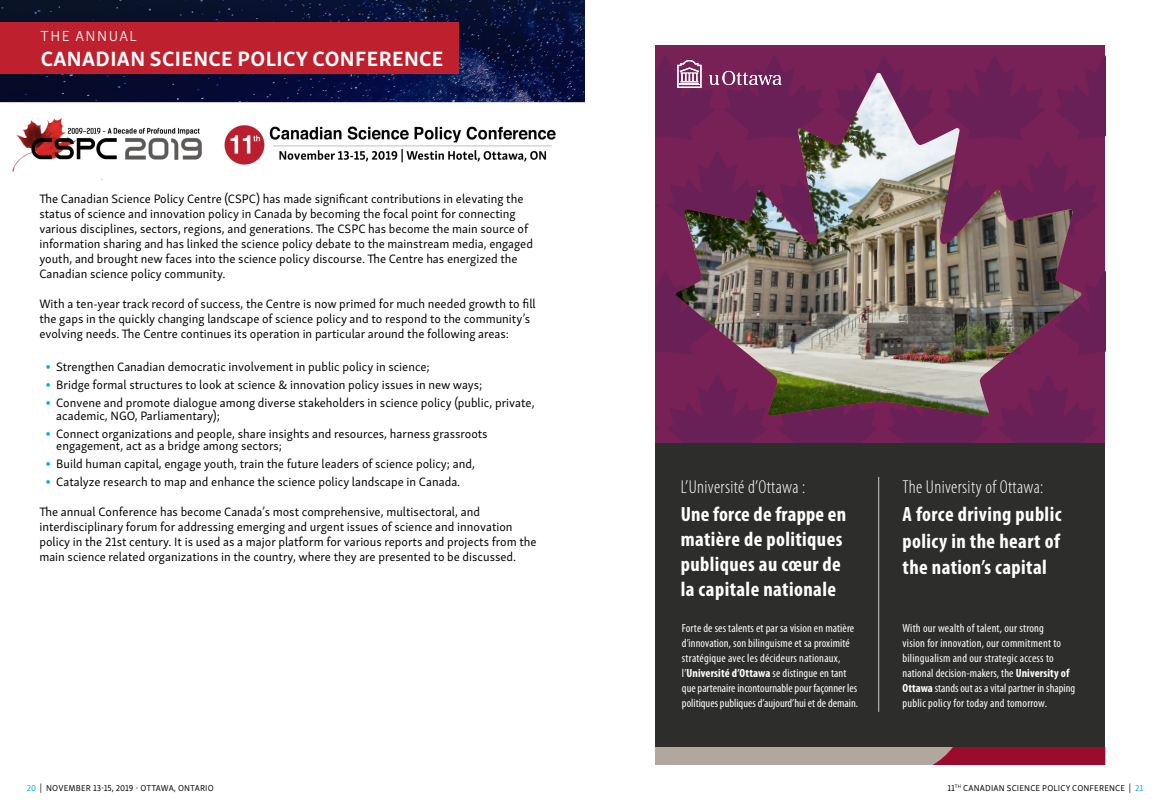
<style>
.page{position:relative;width:1170px;height:810px;background:#fff}
.page>*{position:absolute;margin:0;border:0;box-sizing:border-box;transform-origin:0 0}
.t1{font:700 21.25px "Skolar Sans Latn";letter-spacing:.02em;color:#fff}
.t2{font:700 condensed 20.62px/25px "Myriad Pro";letter-spacing:.02em;color:#fff}
.t3{font:300 condensed 18.75px "Myriad Pro";letter-spacing:.02em;color:#fff}
.t4{font:300 15px "Skolar Sans Latn";letter-spacing:.1em;color:#fff}
.t5{font:12.5px/15px "Skolar Sans Latn";color:#000}
.t6{font:condensed 11.88px/15px "Myriad Pro";letter-spacing:.01em;color:#fff}
.t7{font:8.75px "Skolar Sans Latn";letter-spacing:.02em;color:#000}
.s1{font-size:16.25px;color:#00aeef}
.s2{font-weight:700}
.s3{color:#00aeef}
</style>
<div class="page">
<img style="left:0;top:0;width:585px;height:103px">
<img style="left:12px;top:118px;width:544px;height:62px">
<svg style="left:655px;top:747px;width:450px;height:18px;background:#a96f75"></svg>
<div style="left:655px;top:45px;width:450px;height:401px;background:#782157"></div>
<svg style="left:1081px;top:55px;width:24px;height:84px"></svg>
<svg style="left:865px;top:55px;width:39px;height:18px"></svg>
<svg style="left:975px;top:55px;width:39px;height:18px"></svg>
<svg style="left:1081px;top:271px;width:24px;height:83px"></svg>
<svg style="left:655px;top:271px;width:21px;height:82px"></svg>
<svg style="left:1081px;top:184px;width:17px;height:35px"></svg>
<svg style="left:668px;top:184px;width:8px;height:28px"></svg>
<svg style="left:655px;top:184px;width:3px;height:24px"></svg>
<svg style="left:998px;top:408px;width:100px;height:36px"></svg>
<svg style="left:778px;top:416px;width:100px;height:28px"></svg>
<svg style="left:888px;top:416px;width:100px;height:28px"></svg>
<svg style="left:667px;top:408px;width:101px;height:36px"></svg>
<svg style="left:655px;top:408px;width:4px;height:36px"></svg>
<img style="left:676px;top:73px;width:405px;height:343px">
<div style="left:655px;top:444px;width:450px;height:303px;background:#2d2d2c"></div>
<svg style="left:655px;top:55px;width:169px;height:85px"></svg>
<hr style="left:878px;top:477px;width:1px;height:235px;background:#fff">
<div style="left:0;top:22px;width:459px;height:52px;background:#be202e"></div>
<p class="t4" style="left:41px;top:25px;width:98px">THE ANNUAL</p>
<h1 class="t1" style="left:41px;top:42px;width:404px">CANADIAN SCIENCE POLICY CONFERENCE</h1>
<p class="t5" style="left:39px;top:190px;width:495px">The Canadian Science Policy Centre (CSPC) has made significant contributions in elevating the status of science and innovation policy in Canada by becoming the focal point for connecting various disciplines, sectors, regions, and generations. The CSPC has become the main source of information sharing and has linked the science policy debate to the mainstream media, engaged youth, and brought new faces into the science policy discourse. The Centre has energized the Canadian science policy community.</p>
<p class="t5" style="left:39px;top:295px;width:498px">With a ten-year track record of success, the Centre is now primed for much needed growth to fill the gaps in the quickly changing landscape of science policy and to respond to the community’s evolving needs. The Centre continues its operation in particular around the following areas:</p>
<p class="t5" style="left:45px;top:358px;width:386px"><span class="s1">•</span> Strengthen Canadian democratic involvement in public policy in science;</p>
<p class="t5" style="left:45px;top:376px;width:439px"><span class="s1">•</span> Bridge formal structures to look at science &amp; innovation policy issues in new ways;</p>
<p class="t5" style="left:56px;top:396px;width:480px;line-height:12.5px;text-indent:-11px"><span class="s1">•</span> Convene and promote dialogue among diverse stakeholders in science policy (public, private, academic, NGO, Parliamentary);</p>
<p class="t5" style="left:56px;top:426px;width:433px;line-height:12.5px;text-indent:-11px"><span class="s1">•</span> Connect organizations and people, share insights and resources, harness grassroots engagement, act as a bridge among sectors;</p>
<p class="t5" style="left:45px;top:456px;width:432px"><span class="s1">•</span> Build human capital, engage youth, train the future leaders of science policy; and,</p>
<p class="t5" style="left:45px;top:474px;width:417px"><span class="s1">•</span> Catalyze research to map and enhance the science policy landscape in Canada.</p>
<p class="t5" style="left:39px;top:504px;width:499px">The annual Conference has become Canada’s most comprehensive, multisectoral, and interdisciplinary forum for addressing emerging and urgent issues of science and innovation policy in the 21st century. It is used as a major platform for various reports and projects from the main science related organizations in the country, where they are presented to be discussed.</p>
<h3 class="t3" style="left:681px;top:475px;width:126px">L’Université d’Ottawa :</h3>
<h2 class="t2" style="left:681px;top:502px;width:167px">Une force de frappe en matière de politiques publiques au cœur de la capitale nationale</h2>
<p class="t6" style="left:682px;top:621px;width:178px">Forte de ses talents et par sa vision en matière d’innovation, son bilinguisme et sa proximité stratégique avec les décideurs nationaux, l’<span class="s2">Université d’Ottawa</span> se distingue en tant que partenaire incontournable pour façonner les politiques publiques d’aujourd’hui et de demain.</p>
<h3 class="t3" style="left:903px;top:475px;width:142px">The University of Ottawa:</h3>
<h2 class="t2" style="left:903px;top:501px;width:160px;line-height:26.2px;text-align:justify">A force driving public policy in the heart of the nation’s capital</h2>
<p class="t6" style="left:903px;top:621px;width:174px">With our wealth of talent, our strong<br>vision for innovation, our commitment to bilingualism and our strategic access to national decision-makers, the <span class="s2">University of Ottawa</span> stands out as a vital partner in shaping public policy for today and tomorrow.</p>
<p class="t7" style="left:27px;top:781px;width:188px"><span class="s3">20</span> | NOVEMBER 13-15, 2019 - OTTAWA, ONTARIO</p>
<p class="t7" style="left:947px;top:781px;width:197px">11<sup>TH</sup> CANADIAN SCIENCE POLICY CONFERENCE | <span class="s3">21</span></p>
</div>
